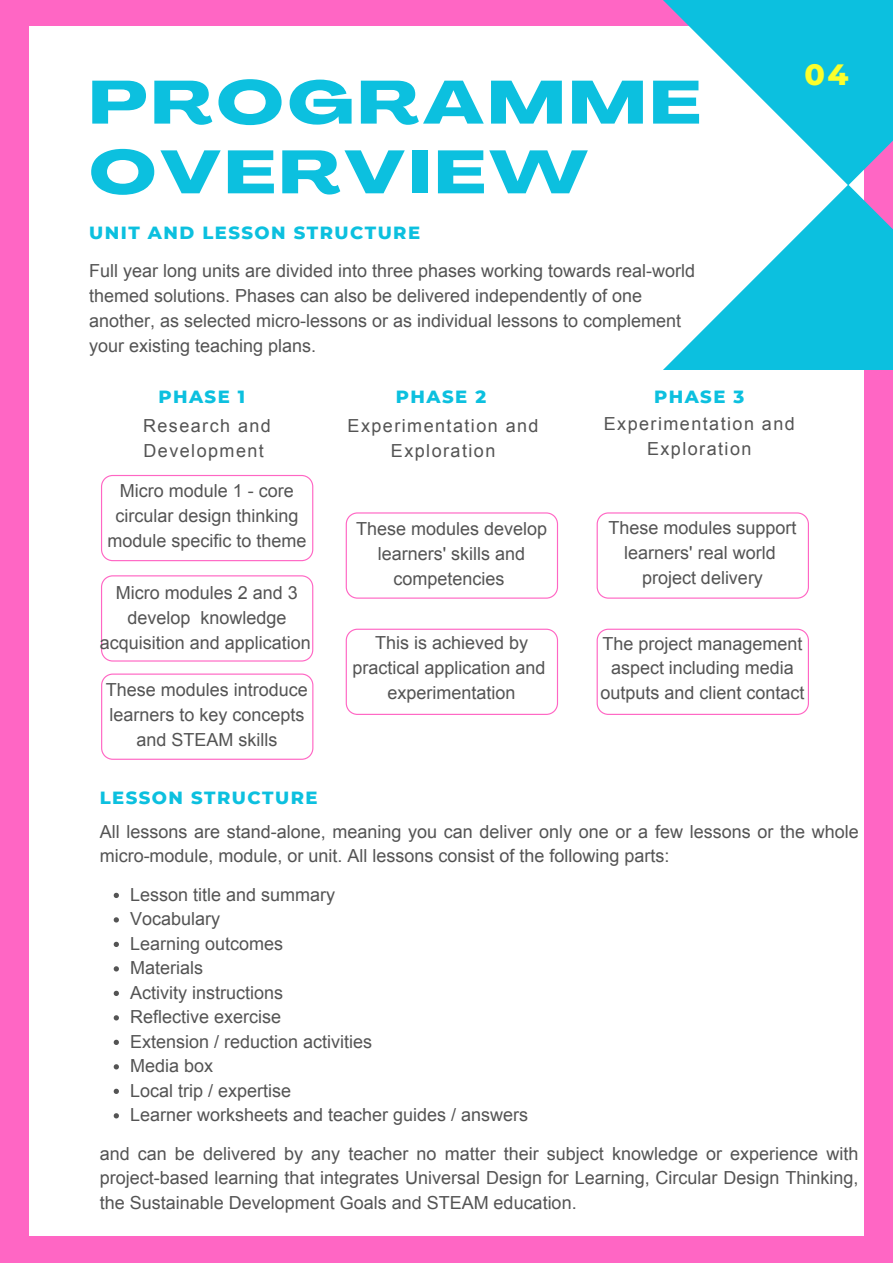
<style>
.page{position:relative;width:893px;height:1264px;background:#fff}
.page>*{position:absolute;margin:0;border:0;box-sizing:border-box;transform-origin:0 0}
.t1{font:800 60px "Agrandir Grand";letter-spacing:.07em;color:#0cc0df}
.t2{font:800 30px "Montserrat";color:#fbff2c}
.t3{font:18px/24.8px "Arial";color:#545454;text-align:center}
.t4{font:18px/24.8px "Arial";letter-spacing:.08em;color:#545454}
.t5{font:800 18px "Montserrat";letter-spacing:.08em;color:#0cc0df}
</style>
<div class="page">
<div style="left:0;top:0;width:892px;height:1262px;background:#ff66c4"></div>
<div style="left:29px;top:26px;width:834px;height:1209px;background:#fff"></div>
<svg style="left:663px;top:0;width:229px;height:370px;fill:#0cc0df"></svg>
<svg style="left:114px;top:892px;width:5px;height:6px"></svg>
<svg style="left:114px;top:917px;width:5px;height:5px"></svg>
<svg style="left:114px;top:941px;width:5px;height:6px"></svg>
<svg style="left:114px;top:966px;width:5px;height:5px"></svg>
<svg style="left:114px;top:990px;width:5px;height:6px"></svg>
<svg style="left:114px;top:1015px;width:5px;height:5px"></svg>
<svg style="left:114px;top:1039px;width:5px;height:5px"></svg>
<svg style="left:114px;top:1064px;width:5px;height:5px"></svg>
<svg style="left:114px;top:1088px;width:5px;height:5px"></svg>
<svg style="left:114px;top:1113px;width:5px;height:5px"></svg>
<svg style="left:101px;top:474px;width:213px;height:88px"></svg>
<svg style="left:101px;top:575px;width:213px;height:87px"></svg>
<svg style="left:101px;top:673px;width:213px;height:87px"></svg>
<svg style="left:345px;top:512px;width:214px;height:87px"></svg>
<svg style="left:345px;top:628px;width:214px;height:87px"></svg>
<svg style="left:596px;top:512px;width:213px;height:87px"></svg>
<svg style="left:596px;top:628px;width:213px;height:87px"></svg>
<p class="t1" style="left:89px;top:79px;width:612px">PROGRAMME</p>
<p class="t1" style="left:89px;top:148px;width:500px">OVERVIEW</p>
<p class="t5" style="left:89px;top:221px;width:332px">UNIT AND LESSON STRUCTURE</p>
<p class="t3" style="left:89px;top:259px;width:607px;text-align:left">Full year long units are divided into three phases working towards real-world themed solutions. Phases can also be delivered independently of one another, as selected micro-lessons or as individual lessons to complement your existing teaching plans.</p>
<p class="t2" style="left:804px;top:56px;width:45px">04</p>
<p class="t5" style="left:158px;top:386px;width:88px">PHASE 1</p>
<p class="t5" style="left:396px;top:386px;width:92px">PHASE 2</p>
<p class="t5" style="left:654px;top:386px;width:92px">PHASE 3</p>
<p class="t4" style="left:143px;top:413px;width:129px">Research and<br>Development</p>
<p class="t4" style="left:347px;top:413px;width:192px">Experimentation and</p>
<p class="t4" style="left:391px;top:438px;width:106px">Exploration</p>
<p class="t4" style="left:603px;top:412px;width:192px">Experimentation and</p>
<p class="t4" style="left:647px;top:436px;width:106px">Exploration</p>
<p class="t3" style="left:107px;top:478px;width:200px">Micro module 1 - core circular design thinking module specific to theme</p>
<p class="t3" style="left:100px;top:580px;width:212px">Micro modules 2 and 3 develop knowledge acquisition and application</p>
<p class="t3" style="left:106px;top:677px;width:203px">These modules introduce learners to key concepts and STEAM skills</p>
<p class="t5" style="left:100px;top:786px;width:219px">LESSON STRUCTURE</p>
<p class="t3" style="left:356px;top:516px;width:192px">These modules develop</p>
<p class="t3" style="left:378px;top:541px;width:149px">learners' skills and competencies</p>
<p class="t3" style="left:352px;top:630px;width:194px">This is achieved by practical application and experimentation</p>
<p class="t3" style="left:608px;top:515px;width:189px">These modules support learners' real world</p>
<p class="t3" style="left:642px;top:565px;width:122px">project delivery</p>
<p class="t3" style="left:600px;top:631px;width:205px">The project management aspect including media outputs and client contact</p>
<p class="t3" style="left:100px;top:819px;width:760px;text-align:left">All lessons are stand-alone, meaning you can deliver only one or a few lessons or the whole micro-module, module, or unit. All lessons consist of the following parts:</p>
<p class="t3" style="left:130px;top:882px;width:206px">Lesson title and summary</p>
<p class="t3" style="left:130px;top:906px;width:91px">Vocabulary</p>
<p class="t3" style="left:130px;top:931px;width:154px">Learning outcomes</p>
<p class="t3" style="left:130px;top:955px;width:74px">Materials</p>
<p class="t3" style="left:130px;top:980px;width:154px">Activity instructions</p>
<p class="t3" style="left:130px;top:1004px;width:152px">Reflective exercise</p>
<p class="t3" style="left:130px;top:1028px;width:243px">Extension / reduction activities</p>
<p class="t3" style="left:130px;top:1053px;width:84px">Media box</p>
<p class="t3" style="left:130px;top:1077px;width:162px">Local trip / expertise</p>
<p class="t3" style="left:130px;top:1102px;width:399px">Learner worksheets and teacher guides / answers</p>
<p class="t3" style="left:100px;top:1141px;width:760px;text-align:justify">and can be delivered by any teacher no matter their subject knowledge or experience with project-based learning that integrates Universal Design for Learning, Circular Design Thinking, the Sustainable Development Goals and STEAM education.</p>
</div>
